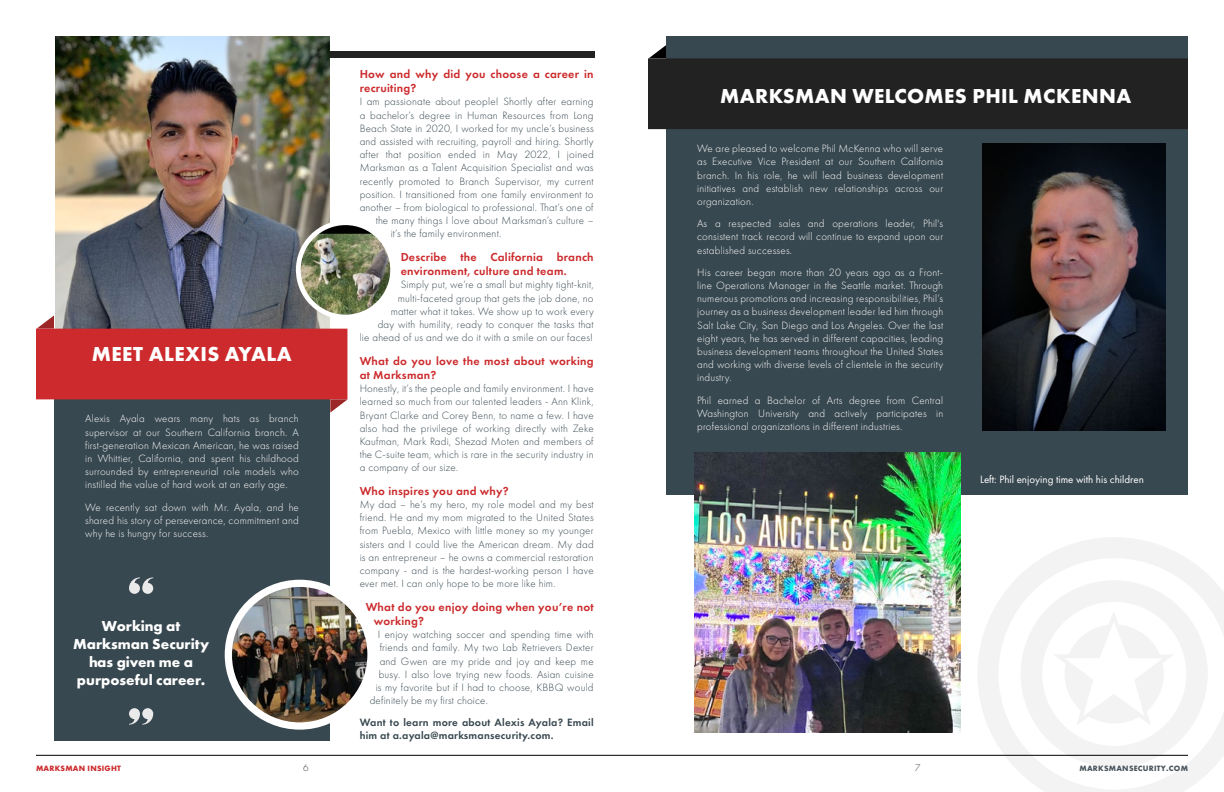
<style>
.page{position:relative;width:1224px;height:792px;background:#fff}
.page>*{position:absolute;margin:0;border:0;box-sizing:border-box;transform-origin:0 0}
.t1{font:700 21px "Futura PT";letter-spacing:.02em;color:#fff}
.t2{font:700 15px/18px "Futura PT";color:#fff;text-align:center}
.t3{font:600 12px/14.4px "Futura PT";letter-spacing:.02em;color:#cc2a2c}
.t4{font:300 11px/13.2px "Futura PT";letter-spacing:.02em;color:#384850;text-align:justify}
.t5{font:300 11px/13.2px "Futura PT";letter-spacing:.02em;color:#fff;text-align:justify}
.t6{font:600 11px/13px "Futura PT";letter-spacing:.02em;color:#384850}
.t7{font:11px "Futura PT";color:#fff}
.t8{font:300 10px "Futura PT";color:#414042}
.t9{font:700 8px "Futura PT";letter-spacing:.03em;color:#48535b}
.t10{font:700 8px "Futura PT";letter-spacing:.03em;color:#cc2a2c}
</style>
<div class="page">
<svg style="left:977px;top:537px;width:247px;height:255px"></svg>
<svg style="left:1021px;top:580px;width:187px;height:188px"></svg>
<hr style="left:36px;top:755px;width:1152px;height:1px;background:#000">
<div style="left:330px;top:51px;width:265px;height:7px;background:#222223"></div>
<div style="left:666px;top:37px;width:522px;height:458px;background:#384850"></div>
<img style="left:982px;top:143px;width:183px;height:288px">
<svg style="left:648px;top:45px;width:540px;height:84px"></svg>
<img style="left:694px;top:452px;width:266px;height:281px">
<div style="left:54px;top:345px;width:276px;height:396px;background:#384850"></div>
<img style="left:55px;top:37px;width:275px;height:278px">
<img style="left:298px;top:223px;width:95px;height:94px;border-radius:47px">
<div style="left:296px;top:220px;width:99px;height:99px;border:5px solid #fff;border-radius:50%"></div>
<svg style="left:36px;top:315px;width:312px;height:98px;background:#ae3a3e"></svg>
<svg style="left:129px;top:577px;width:24px;height:17px"></svg>
<svg style="left:129px;top:708px;width:24px;height:17px"></svg>
<img style="left:228px;top:583px;width:143px;height:143px;border-radius:71px">
<div style="left:225px;top:580px;width:150px;height:150px;border:7px solid #fff;border-radius:50%"></div>
<h1 class="t1" style="left:92px;top:340px;width:201px">MEET ALEXIS AYALA</h1>
<p class="t5" style="left:85px;top:412px;width:215px">Alexis Ayala wears many hats as branch supervisor at our Southern California branch. A first-generation Mexican American, he was raised in Whittier, California, and spent his childhood surrounded by entrepreneurial role models who instilled the value of hard work at an early age.</p>
<p class="t5" style="left:85px;top:501px;width:215px">We recently sat down with Mr. Ayala, and he shared his story of perseverance, commitment and why he is hungry for success.</p>
<h2 class="t2" style="left:73px;top:616px;width:138px">Working at<br>Marksman Security has given me a purposeful career.</h2>
<p class="t3" style="left:360px;top:66px;width:236px">How and why did you choose a career in recruiting?</p>
<p class="t4" style="left:360px;top:95px;width:235px">I am passionate about people! Shortly after earning</p>
<p class="t4" style="left:360px;top:108px;width:236px">a bachelor’s degree in Human Resources from Long</p>
<p class="t4" style="left:360px;top:122px;width:236px">Beach State in 2020, I worked for my uncle’s business</p>
<p class="t4" style="left:360px;top:135px;width:236px">and assisted with recruiting, payroll and hiring. Shortly</p>
<p class="t4" style="left:360px;top:148px;width:236px">after that position ended in May 2022, I joined</p>
<p class="t4" style="left:360px;top:161px;width:235px">Marksman as a Talent Acquisition Specialist and was</p>
<p class="t4" style="left:360px;top:174px;width:236px">recently promoted to Branch Supervisor, my current</p>
<p class="t4" style="left:360px;top:188px;width:236px">position. I transitioned from one family environment to</p>
<p class="t4" style="left:360px;top:201px;width:235px">another – from biological to professional. That’s one of</p>
<p class="t4" style="left:376px;top:214px;width:219px">the many things I love about Marksman’s culture –</p>
<p class="t4" style="left:391px;top:227px;width:112px">it’s the family environment.</p>
<p class="t3" style="left:401px;top:249px;width:195px">Describe the California branch environment, culture and team.</p>
<p class="t4" style="left:360px;top:278px;width:236px;text-align:right">Simply put, we’re a small but mighty tight-knit, multi-faceted group that gets the job done, no<br>matter what it takes. We show up to work every<br>day with humility, ready to conquer the tasks that<br>lie ahead of us and we do it with a smile on our faces!</p>
<p class="t3" style="left:360px;top:353px;width:235px">What do you love the most about working at Marksman?</p>
<p class="t4" style="left:360px;top:382px;width:236px">Honestly, it’s the people and family environment. I have learned so much from our talented leaders - Ann Klink, Bryant Clarke and Corey Benn, to name a few. I have also had the privilege of working directly with Zeke Kaufman, Mark Radi, Shezad Moten and members of the C-suite team, which is rare in the security industry in a company of our size.</p>
<p class="t3" style="left:360px;top:483px;width:151px">Who inspires you and why?</p>
<p class="t4" style="left:360px;top:498px;width:236px">My dad – he’s my hero, my role model and my best friend. He and my mom migrated to the United States from Puebla, Mexico with little money so my younger sisters and I could live the American dream. My dad is an entrepreneur – he owns a commercial restoration company - and is the hardest-working person I have ever met. I can only hope to be more like him.</p>
<p class="t3" style="left:374px;top:599px;width:221px;text-indent:-8px">What do you enjoy doing when you’re not working?</p>
<p class="t4" style="left:378px;top:628px;width:218px">I enjoy watching soccer and spending time with</p>
<p class="t4" style="left:380px;top:641px;width:215px">friends and family. My two Lab Retrievers Dexter</p>
<p class="t4" style="left:380px;top:654px;width:216px">and Gwen are my pride and joy and keep me</p>
<p class="t4" style="left:379px;top:668px;width:217px">busy. I also love trying new foods. Asian cuisine</p>
<p class="t4" style="left:376px;top:681px;width:219px">is my favorite but if I had to choose, KBBQ would</p>
<p class="t4" style="left:370px;top:694px;width:120px">definitely be my first choice.</p>
<p class="t6" style="left:360px;top:716px;width:235px">Want to learn more about Alexis Ayala? Email him at a.ayala@marksmansecurity.com.</p>
<h1 class="t1" style="left:720px;top:82px;width:413px">MARKSMAN WELCOMES PHIL MCKENNA</h1>
<p class="t5" style="left:697px;top:142px;width:248px">We are pleased to welcome Phil McKenna who will serve as Executive Vice President at our Southern California branch. In his role, he will lead business development initiatives and establish new relationships across our organization.</p>
<p class="t5" style="left:697px;top:217px;width:248px">As a respected sales and operations leader, Phil's consistent track record will continue to expand upon our established successes.</p>
<p class="t5" style="left:697px;top:266px;width:248px">His career began more than 20 years ago as a Front&shy;line Operations Manager in the Seattle market. Through numerous promotions and increasing responsibilities, Phil’s journey as a business development leader led him through Salt Lake City, San Diego and Los Angeles. Over the last eight years, he has served in different capacities, leading business development teams throughout the United States and working with diverse levels of clientele in the security industry.</p>
<p class="t5" style="left:697px;top:393px;width:248px">Phil earned a Bachelor of Arts degree from Central Washington University and actively participates in professional organizations in different industries.</p>
<p class="t7" style="left:980px;top:473px;width:165px">Left: Phil enjoying time with his children</p>
<p class="t10" style="left:36px;top:763px;width:86px">MARKSMAN INSIGHT</p>
<p class="t8" style="left:303px;top:762px;width:7px">6</p>
<p class="t8" style="left:915px;top:762px;width:7px">7</p>
<p class="t9" style="left:1079px;top:763px;width:110px">MARKSMANSECURITY.COM</p>
</div>
